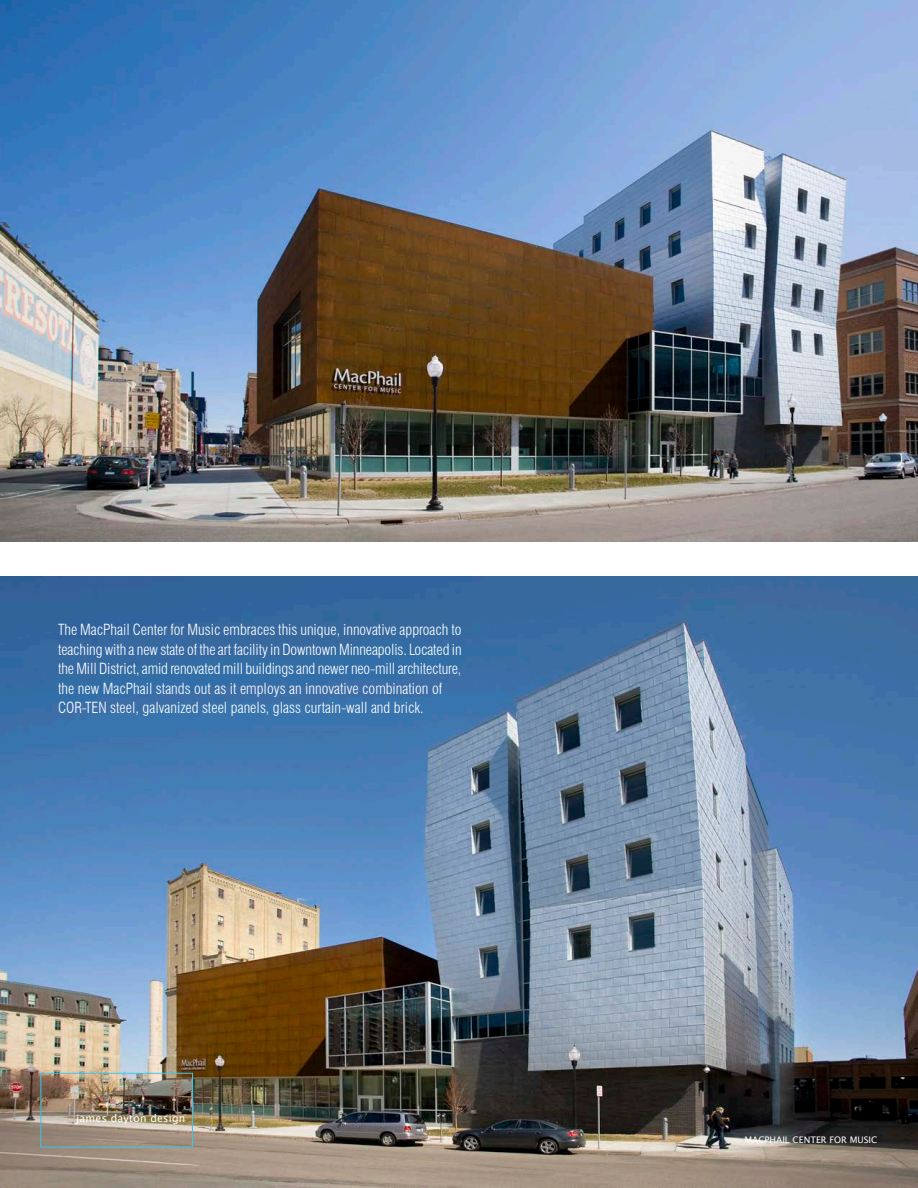
<style>
.page{position:relative;width:918px;height:1188px;background:#fff}
.page>*{position:absolute;margin:0;border:0;box-sizing:border-box;transform-origin:0 0}
.t1{font:300 condensed 15px/19.5px "Swiss 721 BT";color:#fff;text-align:justify}
.t2{font:10.5px "Lucida Sans Unicode";letter-spacing:.02em;color:#fff}
.t3{font:9px "Lucida Sans Unicode";color:#fff}
</style>
<div class="page">
<img style="left:0;top:576px;width:918px;height:612px">
<div style="left:40px;top:1073px;width:153px;height:75px;border:1px solid #3fc5e6"></div>
<img style="left:0;top:0;width:918px;height:541px">
<p class="t1" style="left:58px;top:620px;width:405px">The MacPhail Center for Music embraces this unique, innovative approach to teaching with a new state of the art facility in Downtown Minneapolis. Located in the Mill District, amid renovated mill buildings and newer neo-mill architecture, the new MacPhail stands out as it employs an innovative combination of</p>
<p class="t1" style="left:58px;top:698px;width:367px">COR-TEN steel, galvanized steel panels, glass curtain-wall and brick.</p>
<p class="t2" style="left:76px;top:1110px;width:111px">james dayton design</p>
<p class="t3" style="left:744px;top:1132px;width:135px">MACPHAIL CENTER FOR MUSIC</p>
</div>
